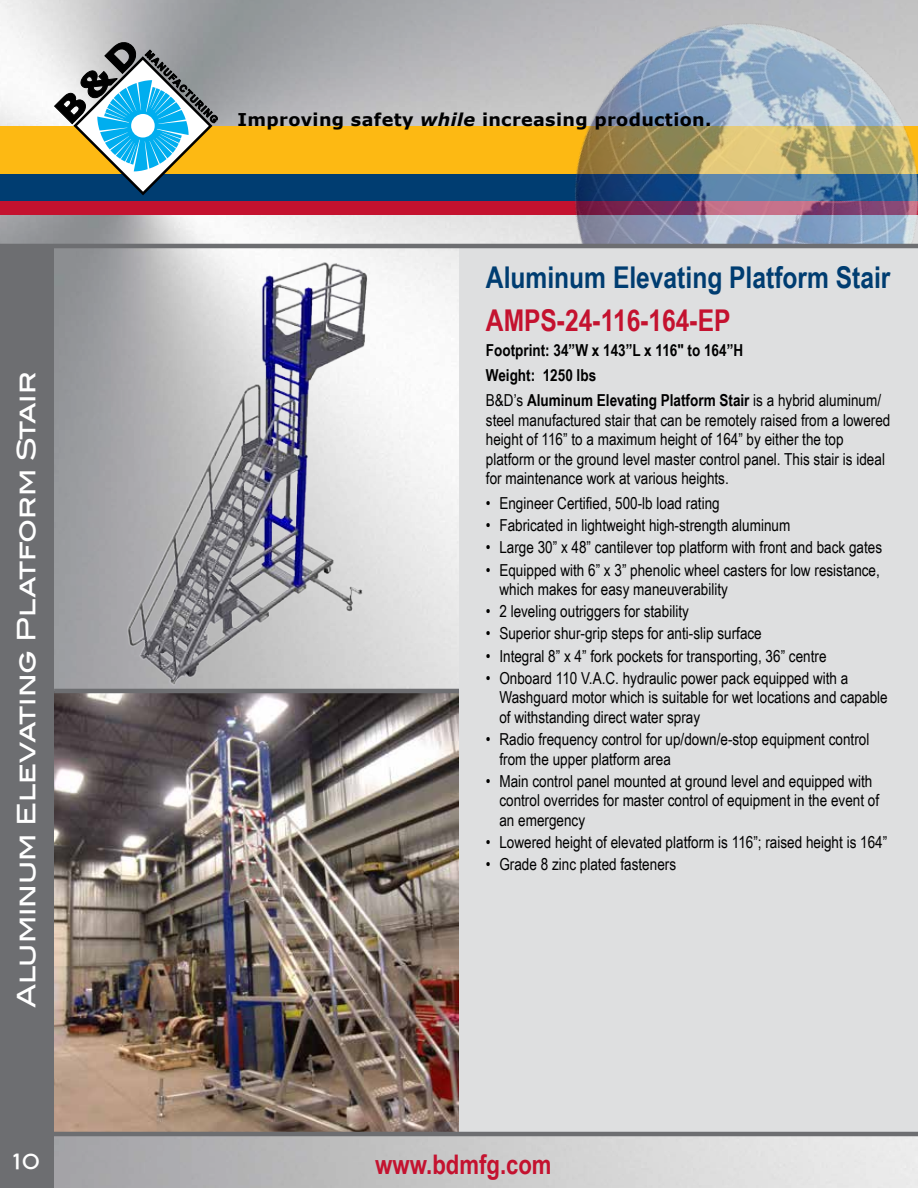
<style>
.page{position:relative;width:918px;height:1188px;background:#fff}
.page>*{position:absolute;margin:0;border:0;box-sizing:border-box;transform-origin:0 0}
.t1{font:700 30px "Arial Narrow";color:#003d71}
.t2{font:700 30px "Arial Narrow";color:#c4122f}
.t3{font:500 30px "Blair ITC";color:#fff}
.t4{font:700 27px "Arial Narrow";color:#c4122f}
.t5{font:500 25.5px "Blair ITC";color:#fff}
.t6{font:21px "Blair Md ITCTT Medium";color:#fff}
.t7{font:700 17.7px "Verdana";letter-spacing:.02em;color:#000}
.t8{font:16.5px/19.5px "Arial Narrow";color:#000}
.t9{font:700 16.5px/24.9px "Arial Narrow";color:#000}
.s1{font-style:italic}
.s2{font-weight:400}
</style>
<div class="page">
<div style="left:0;top:201px;width:918px;height:14px;background:#c4122f"></div>
<div style="left:0;top:126px;width:918px;height:54px;background:#fdb913"></div>
<div style="left:0;top:175px;width:918px;height:26px;background:#003d71"></div>
<div style="left:0;top:244px;width:54px;height:944px;background:#6d6e71"></div>
<svg style="left:54px;top:42px;width:164px;height:153px"></svg>
<img style="left:565px;top:19px;width:353px;height:225px">
<div style="left:459px;top:246px;width:459px;height:888px;background:#dedfe0"></div>
<img style="left:54px;top:249px;width:405px;height:883px">
<hr style="left:0;top:244px;width:918px;height:4px;background:#6d6e71">
<hr style="left:54px;top:1132px;width:864px;height:4px;background:#6d6e71">
<hr style="left:54px;top:689px;width:405px;height:4px;background:#6d6e71">
<h3 class="t5" style="left:11px;top:1008px;width:638px;rotate:-90deg">Aluminum Elevating Platform Stair</h3>
<h1 class="t3" style="left:10px;top:841px;width:333px;rotate:-90deg">Brochure Title</h1>
<p class="t7" style="left:238px;top:107px;width:475px">Improving safety <span class="s1">while</span> increasing production.</p>
<h1 class="t1" style="left:486px;top:260px;width:406px">Aluminum Elevating Platform Stair</h1>
<h1 class="t2" style="left:486px;top:303px;width:246px">AMPS-24-116-164-EP</h1>
<p class="t9" style="left:486px;top:338px;width:397px">Footprint: 34”W x 143”L x 116" to 164”H<br>Weight: 1250 lbs<br><span class="s2">B&amp;D’s</span> Aluminum Elevating Platform Stair <span class="s2">is a hybrid aluminum/</span></p>
<p class="t8" style="left:486px;top:410px;width:406px">steel manufactured stair that can be remotely raised from a lowered height of 116” to a maximum height of 164” by either the top platform or the ground level master control panel. This stair is ideal for maintenance work at various heights.</p>
<p class="t8" style="left:486px;top:493px;width:235px">• Engineer Certified, 500-lb load rating</p>
<p class="t8" style="left:486px;top:516px;width:306px">• Fabricated in lightweight high-strength aluminum</p>
<p class="t8" style="left:486px;top:538px;width:398px">• Large 30” x 48” cantilever top platform with front and back gates</p>
<p class="t8" style="left:499px;top:560px;width:382px;text-indent:-13px">• Equipped with 6” x 3” phenolic wheel casters for low resistance, which makes for easy maneuverability</p>
<p class="t8" style="left:486px;top:602px;width:204px">• 2 leveling outriggers for stability</p>
<p class="t8" style="left:486px;top:624px;width:277px">• Superior shur-grip steps for anti-slip surface</p>
<p class="t8" style="left:486px;top:646px;width:342px">• Integral 8” x 4” fork pockets for transporting, 36” centre</p>
<p class="t8" style="left:499px;top:668px;width:390px;text-indent:-13px">• Onboard 110 V.A.C. hydraulic power pack equipped with a<br>Washguard motor which is suitable for wet locations and capable of withstanding direct water spray</p>
<p class="t8" style="left:499px;top:729px;width:372px;text-indent:-13px">• Radio frequency control for up/down/e-stop equipment control from the upper platform area</p>
<p class="t8" style="left:499px;top:771px;width:381px;text-indent:-13px">• Main control panel mounted at ground level and equipped with control overrides for master control of equipment in the event of an emergency</p>
<p class="t8" style="left:486px;top:832px;width:403px">• Lowered height of elevated platform is 116”; raised height is 164”</p>
<p class="t8" style="left:486px;top:855px;width:192px">• Grade 8 zinc plated fasteners</p>
<p class="t6" style="left:13px;top:1144px;width:29px">10</p>
<h2 class="t4" style="left:375px;top:1149px;width:178px">www.bdmfg.com</h2>
</div>
